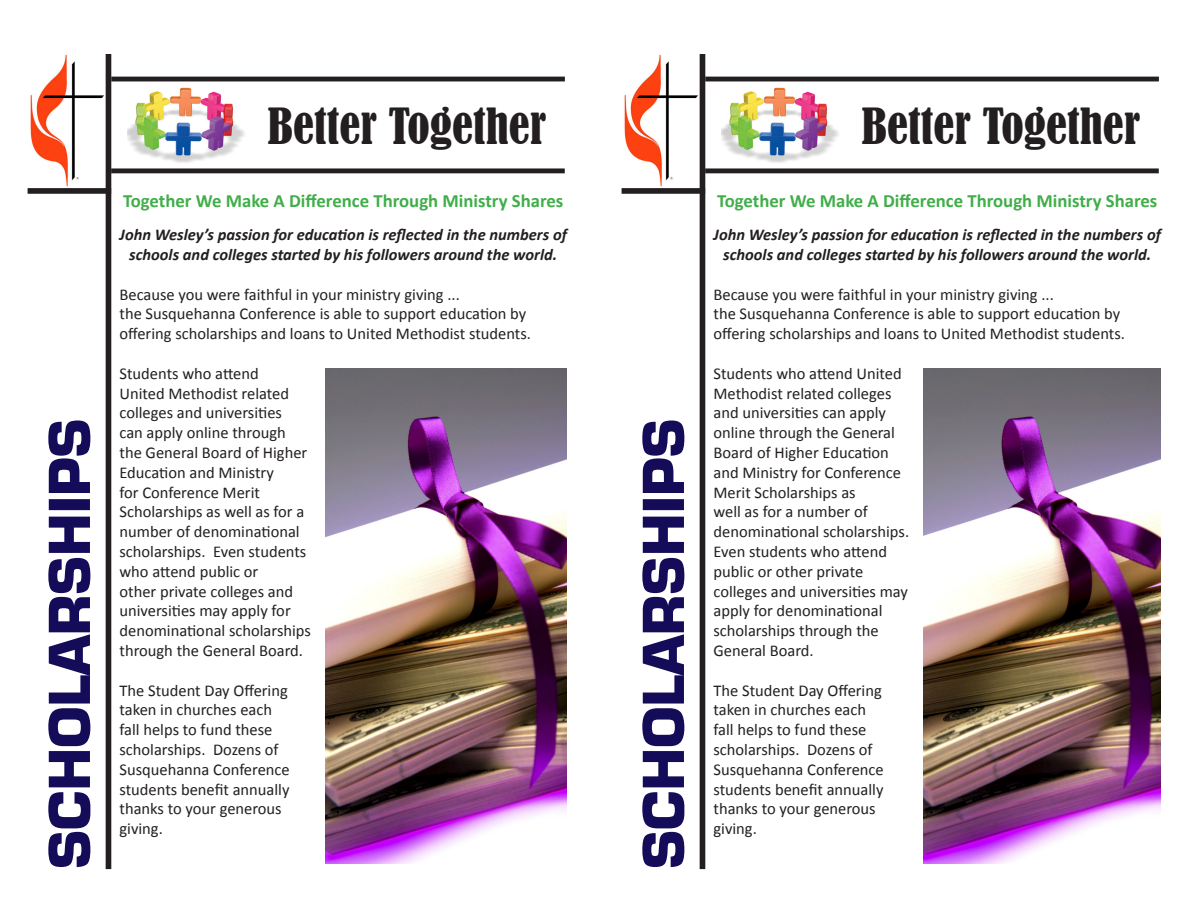
<style>
.page{position:relative;width:1188px;height:918px;background:#fff}
.page>*{position:absolute;margin:0;border:0;box-sizing:border-box;transform-origin:0 0}
.t1{font:700 54.9px "Eurostile";letter-spacing:-.01em;color:#140b59}
.t2{font:condensed 46.8px "Bernard";color:#231f20}
.t3{font:700 18.75px "Calibri";color:#40ae49}
.t4{font:16.5px/19.8px "Calibri";color:#231f20}
.t5{font:italic 700 16.5px/19.8px "Calibri";color:#231f20;text-align:center}
</style>
<div class="page">
<img style="left:30px;top:54px;width:74px;height:133px">
<div style="left:106px;top:54px;width:5px;height:815px;background:#231f20"></div>
<img style="left:127px;top:87px;width:118px;height:76px">
<hr style="left:111px;top:77px;width:454px;height:4px;background:#231f20">
<div style="left:111px;top:168px;width:454px;height:5px;background:#231f20"></div>
<div style="left:28px;top:188px;width:83px;height:6px;background:#231f20"></div>
<img style="left:624px;top:54px;width:74px;height:133px">
<div style="left:700px;top:54px;width:5px;height:815px;background:#231f20"></div>
<img style="left:721px;top:87px;width:118px;height:76px">
<hr style="left:705px;top:77px;width:454px;height:4px;background:#231f20">
<div style="left:705px;top:168px;width:454px;height:5px;background:#231f20"></div>
<div style="left:622px;top:188px;width:83px;height:6px;background:#231f20"></div>
<img style="left:325px;top:368px;width:242px;height:496px">
<img style="left:923px;top:368px;width:238px;height:496px">
<p class="t1" style="left:34px;top:869px;width:452px;rotate:-90deg">SCHOLARSHIPS</p>
<p class="t2" style="left:268px;top:99px;width:280px">Better Together</p>
<p class="t3" style="left:123px;top:188px;width:442px">Together We Make A Difference Through Ministry Shares</p>
<p class="t5" style="left:120px;top:225px;width:449px">John Wesley’s passion for education is reflected in the numbers of schools and colleges started by his followers around the world.</p>
<p class="t4" style="left:120px;top:284px;width:413px">Because you were faithful in your ministry giving ...<br>the Susquehanna Conference is able to support education by offering scholarships and loans to United Methodist students.</p>
<p class="t4" style="left:120px;top:363px;width:193px">Students who attend<br>United Methodist related colleges and universities<br>can apply online through the General Board of Higher<br>Education and Ministry<br>for Conference Merit<br>Scholarships as well as for a number of denominational scholarships. Even students who attend public or<br>other private colleges and universities may apply for denominational scholarships through the General Board.</p>
<p class="t4" style="left:120px;top:680px;width:172px">The Student Day Offering taken in churches each fall helps to fund these scholarships. Dozens of<br>Susquehanna Conference students benefit annually thanks to your generous giving.</p>
<p class="t1" style="left:628px;top:869px;width:452px;rotate:-90deg">SCHOLARSHIPS</p>
<p class="t2" style="left:862px;top:99px;width:280px">Better Together</p>
<p class="t3" style="left:717px;top:188px;width:442px">Together We Make A Difference Through Ministry Shares</p>
<p class="t5" style="left:714px;top:225px;width:449px">John Wesley’s passion for education is reflected in the numbers of schools and colleges started by his followers around the world.</p>
<p class="t4" style="left:714px;top:284px;width:413px">Because you were faithful in your ministry giving ...<br>the Susquehanna Conference is able to support education by offering scholarships and loans to United Methodist students.</p>
<p class="t4" style="left:714px;top:363px;width:197px">Students who attend United<br>Methodist related colleges and universities can apply online through the General<br>Board of Higher Education and Ministry for Conference<br>Merit Scholarships as<br>well as for a number of denominational scholarships.<br>Even students who attend public or other private colleges and universities may apply for denominational scholarships through the<br>General Board.</p>
<p class="t4" style="left:714px;top:680px;width:172px">The Student Day Offering taken in churches each fall helps to fund these scholarships. Dozens of<br>Susquehanna Conference students benefit annually thanks to your generous giving.</p>
</div>
